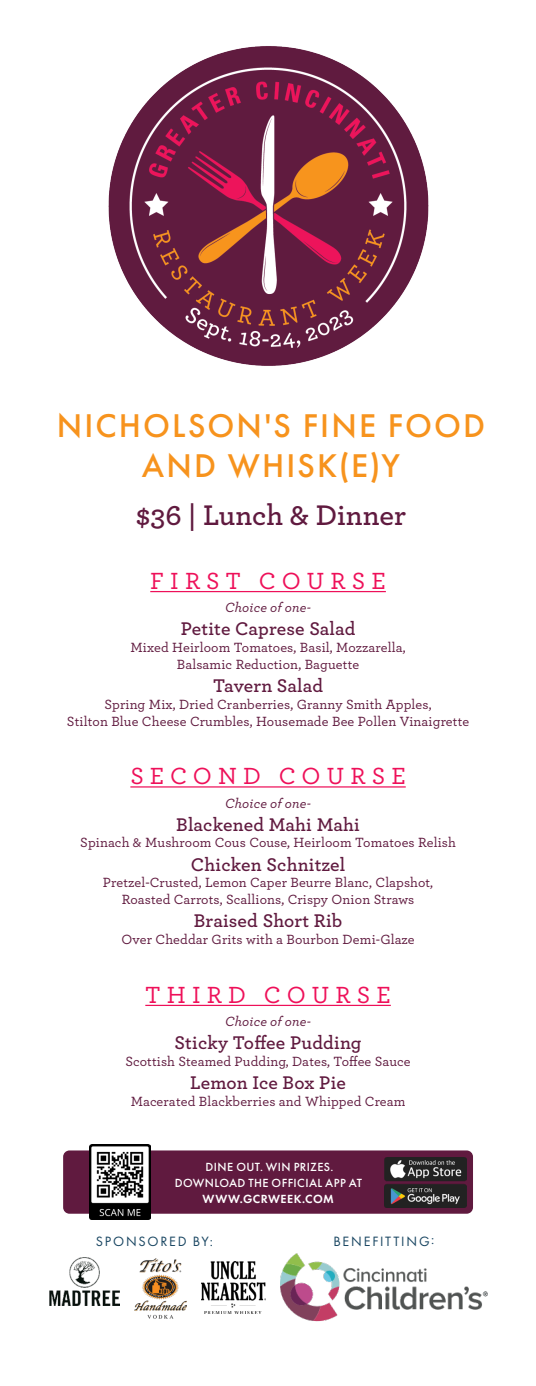
<style>
.page{position:relative;width:536px;height:1386px;background:#fff}
.page>*{position:absolute;margin:0;border:0;box-sizing:border-box;transform-origin:0 0}
.Music_Listings_Body{font:500 34.12px/40.9px "Futura PT";letter-spacing:.06em;color:#f7931d;text-align:center}
.t1{font:600 29.75px "Archer";color:#601a3f}
.t2{font:500 24.5px "Archer";letter-spacing:.25em;color:#ee1059}
.t3{font:600 19.25px "Archer";letter-spacing:.01em;color:#601a3f}
.t4{font:500 14px/16.8px "Archer";letter-spacing:.01em;color:#601a3f;text-align:center}
.t5{font:italic 500 14px "Archer";letter-spacing:.01em;color:#601a3f}
.t6{font:14px "Futura PT";letter-spacing:.13em;color:#184561}
.Music_Listings_Body-2{font:500 12.25px/15.8px "Futura PT";letter-spacing:.035em;color:#fff;text-align:center}
.s1{font-weight:600}
</style>
<div class="page">
<hr style="left:150px;top:591px;width:236px;height:1px;background:#ee1059">
<hr style="left:130px;top:786px;width:275px;height:2px;background:#ee1059">
<hr style="left:145px;top:1005px;width:245px;height:1px;background:#ee1059">
<img style="left:281px;top:1253px;width:206px;height:69px">
<div style="left:63px;top:1150px;width:410px;height:64px;background:#601a3f;border-radius:6px"></div>
<img style="left:90px;top:1144px;width:61px;height:76px">
<img style="left:134px;top:1258px;width:52px;height:61px">
<img style="left:385px;top:1157px;width:81px;height:50px">
<img style="left:49px;top:1257px;width:70px;height:49px">
<img style="left:201px;top:1261px;width:64px;height:52px">
<img style="left:108px;top:46px;width:320px;height:320px">
<p class="Music_Listings_Body" style="left:57px;top:405px;width:430px">NICHOLSON'S FINE FOOD<br>AND WHISK(E)Y</p>
<p class="t1" style="left:136px;top:493px;width:271px">$36 | Lunch &amp; Dinner</p>
<p class="t2" style="left:150px;top:563px;width:237px">FIRST COURSE</p>
<p class="t5" style="left:225px;top:597px;width:87px">Choice of one-</p>
<p class="t3" style="left:181px;top:615px;width:176px">Petite Caprese Salad</p>
<p class="t4" style="left:130px;top:638px;width:277px">Mixed Heirloom Tomatoes, Basil, Mozzarella,<br>Balsamic Reduction, Baguette</p>
<p class="t3" style="left:213px;top:671px;width:111px">Tavern Salad</p>
<p class="t4" style="left:67px;top:695px;width:404px">Spring Mix, Dried Cranberries, Granny Smith Apples,<br>Stilton Blue Cheese Crumbles, Housemade Bee Pollen Vinaigrette</p>
<p class="t2" style="left:130px;top:759px;width:277px">SECOND COURSE</p>
<p class="t5" style="left:225px;top:793px;width:87px">Choice of one-</p>
<p class="t3" style="left:176px;top:810px;width:185px">Blackened Mahi Mahi</p>
<p class="t4" style="left:80px;top:834px;width:377px">Spinach &amp; Mushroom Cous Couse, Heirloom Tomatoes Relish</p>
<p class="t3" style="left:191px;top:850px;width:156px">Chicken Schnitzel</p>
<p class="t4" style="left:103px;top:874px;width:331px">Pretzel-Crusted, Lemon Caper Beurre Blanc, Clapshot,<br>Roasted Carrots, Scallions, Crispy Onion Straws</p>
<p class="t3" style="left:194px;top:906px;width:150px">Braised Short Rib</p>
<p class="t4" style="left:121px;top:930px;width:294px">Over Cheddar Grits with a Bourbon Demi-Glaze</p>
<p class="t2" style="left:145px;top:977px;width:247px">THIRD COURSE</p>
<p class="t5" style="left:225px;top:1011px;width:87px">Choice of one-</p>
<p class="t3" style="left:174px;top:1028px;width:189px">Sticky Toffee Pudding</p>
<p class="t4" style="left:125px;top:1052px;width:286px">Scottish Steamed Pudding, Dates, Toffee Sauce</p>
<p class="t3" style="left:190px;top:1068px;width:157px">Lemon Ice Box Pie</p>
<p class="t4" style="left:131px;top:1092px;width:276px">Macerated Blackberries and Whipped Cream</p>
<p class="Music_Listings_Body-2" style="left:175px;top:1159px;width:189px">DINE OUT. WIN PRIZES.<br>DOWNLOAD THE OFFICIAL APP AT<br><span class="s1">WWW.GCRWEEK.COM</span></p>
<p class="t6" style="left:96px;top:1233px;width:119px">SPONSORED BY:</p>
<p class="t6" style="left:333px;top:1233px;width:103px">BENEFITTING:</p>
</div>
